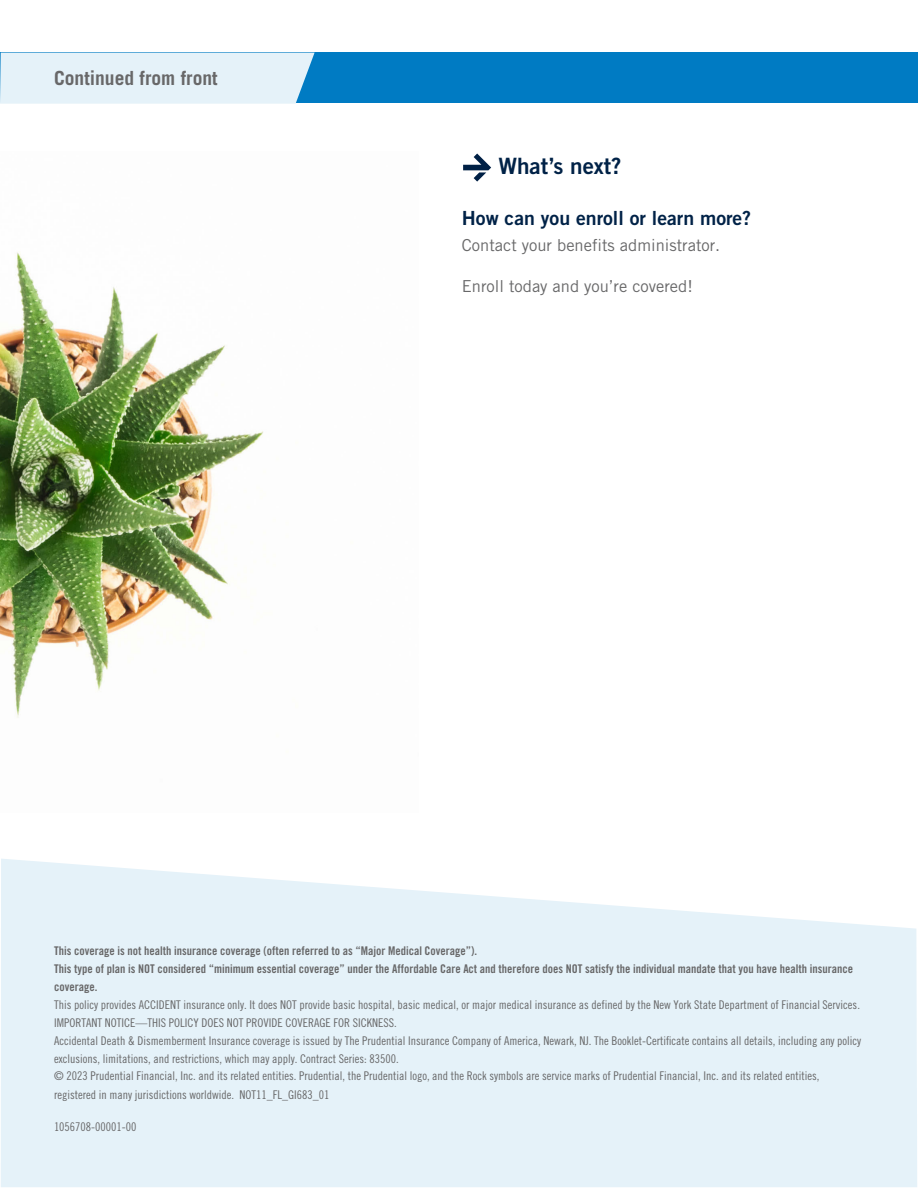
<style>
.page{position:relative;width:918px;height:1188px;background:#fff}
.page>*{position:absolute;margin:0;border:0;box-sizing:border-box;transform-origin:0 0}
.t1{font:22.5px "Trade Gothic LT Std Bd 2";color:#002247}
.Body{font:19.5px "Trade Gothic LT Std Bd 2";color:#002247}
.t2{font:700 19.5px "Trade Gothic LT Std";color:#686869}
.Body-2{font:16.5px "Trade Gothic LT Std";color:#686869}
.t3{font:12px/17.9px "Trade Gothic LT Std Cn 18";color:#686869}
.s1{font-family:"Trade Gothic LT Std Bd Cn 20"}
</style>
<div class="page">
<div style="left:0;top:53px;width:918px;height:50px;background:#007bc3"></div>
<svg style="left:1px;top:859px;width:916px;height:328px;background:#e7f3f9"></svg>
<div style="left:0;top:53px;width:315px;height:51px;background:#e5f2f9"></div>
<img style="left:0;top:252px;width:263px;height:466px">
<svg style="left:463px;top:154px;width:28px;height:28px"></svg>
<h2 class="t2" style="left:54px;top:66px;width:165px">Continued from front</h2>
<h2 class="t1" style="left:498px;top:152px;width:125px">What’s next?</h2>
<p class="Body" style="left:462px;top:206px;width:291px">How can you enroll or learn more?</p>
<p class="Body-2" style="left:462px;top:235px;width:260px">Contact your benefits administrator.</p>
<p class="Body-2" style="left:462px;top:277px;width:232px">Enroll today and you’re covered!</p>
<p class="t3" style="left:54px;top:941px;width:809px"><span class="s1">This coverage is not health insurance coverage (often referred to as “Major Medical Coverage”).<br>This type of plan is NOT considered “minimum essential coverage” under the Affordable Care Act and therefore does NOT satisfy the individual mandate that you have health insurance coverage.<br></span>This policy provides ACCIDENT insurance only. It does NOT provide basic hospital, basic medical, or major medical insurance as defined by the New York State Department of Financial Services.<br>IMPORTANT NOTICE—THIS POLICY DOES NOT PROVIDE COVERAGE FOR SICKNESS.<br>Accidental Death &amp; Dismemberment Insurance coverage is issued by The Prudential Insurance Company of America, Newark, NJ. The Booklet-Certificate contains all details, including any policy exclusions, limitations, and restrictions, which may apply. Contract Series: 83500.<br>© 2023 Prudential Financial, Inc. and its related entities. Prudential, the Prudential logo, and the Rock symbols are service marks of Prudential Financial, Inc. and its related entities,</p>
<p class="t3" style="left:54px;top:1085px;width:277px">registered in many jurisdictions worldwide. NOT11_FL_GI683_01</p>
<p class="t3" style="left:54px;top:1117px;width:84px">1056708-00001-00</p>
</div>
